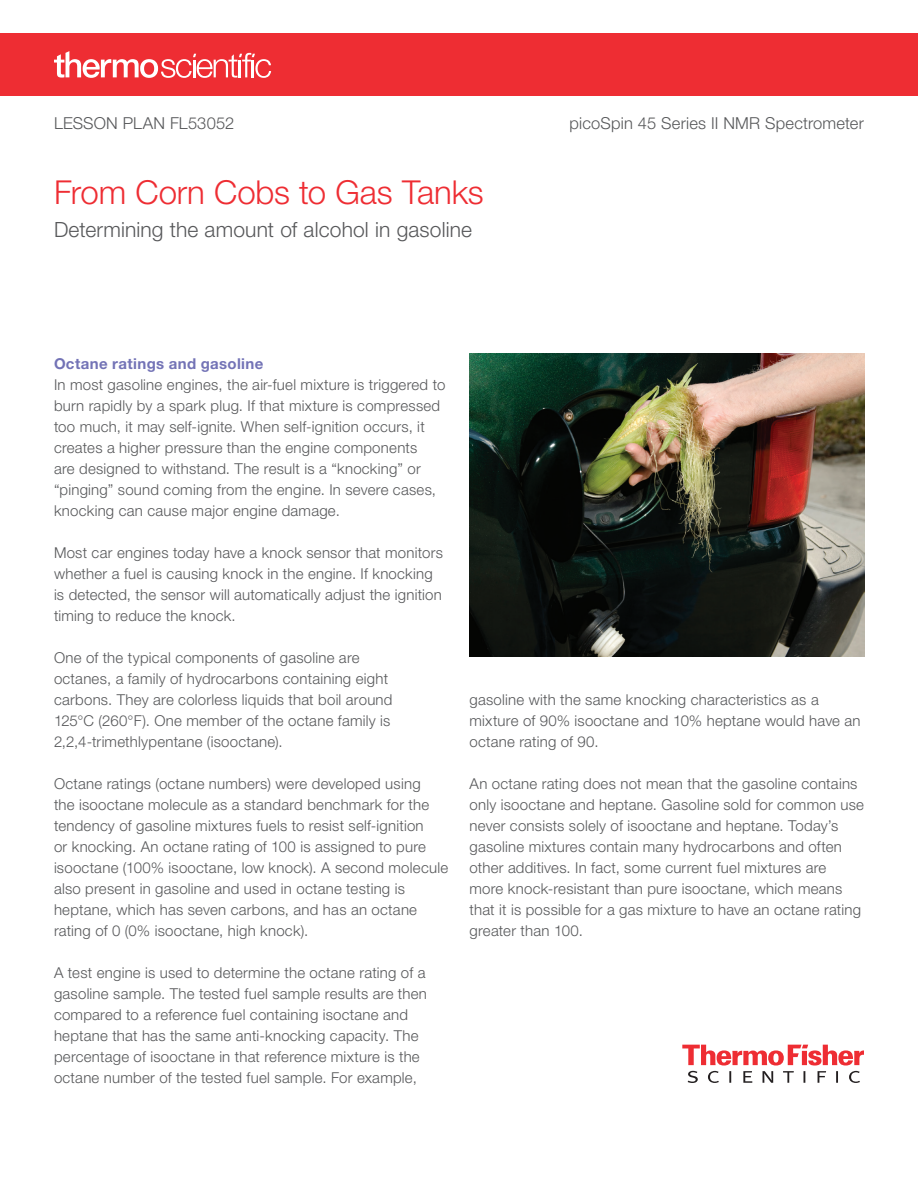
<style>
.page{position:relative;width:918px;height:1188px;background:#fff}
.page>*{position:absolute;margin:0;border:0;box-sizing:border-box;transform-origin:0 0}
.t1{font:300 33px "Helvetica Neue LTW1 G";letter-spacing:-.005em;color:#ee2d33}
.t2{font:300 21px "Helvetica Neue LTW1 G";letter-spacing:.005em;color:#57585a}
.t3{font:300 16.5px "Helvetica Neue LTW1 G";letter-spacing:.01em;color:#57585a}
.t4{font:300 15px/21px "Helvetica Neue LTW1 G";letter-spacing:.015em;color:#57585a}
.t5{font:700 15px "Helvetica Neue LTW1 G";letter-spacing:.025em;color:#7373b6}
</style>
<div class="page">
<svg style="left:682px;top:1045px;width:182px;height:38px"></svg>
<img style="left:469px;top:353px;width:395px;height:303px">
<div style="left:0;top:33px;width:918px;height:63px;background:#ee2d33"></div>
<svg style="left:54px;top:51px;width:217px;height:27px"></svg>
<p class="t3" style="left:54px;top:113px;width:182px">LESSON PLAN FL53052</p>
<p class="t3" style="left:569px;top:113px;width:296px">picoSpin 45 Series II NMR Spectrometer</p>
<h1 class="t1" style="left:54px;top:172px;width:431px">From Corn Cobs to Gas Tanks</h1>
<h2 class="t2" style="left:54px;top:216px;width:420px">Determining the amount of alcohol in gasoline</h2>
<p class="t5" style="left:54px;top:354px;width:211px">Octane ratings and gasoline</p>
<p class="t4" style="left:54px;top:374px;width:393px">In most gasoline engines, the air-fuel mixture is triggered to burn rapidly by a spark plug. If that mixture is compressed too much, it may self-ignite. When self-ignition occurs, it creates a higher pressure than the engine components<br>are designed to withstand. The result is a “knocking” or “pinging” sound coming from the engine. In severe cases, knocking can cause major engine damage.</p>
<p class="t4" style="left:54px;top:542px;width:390px">Most car engines today have a knock sensor that monitors whether a fuel is causing knock in the engine. If knocking is detected, the sensor will automatically adjust the ignition timing to reduce the knock.</p>
<p class="t4" style="left:54px;top:647px;width:340px">One of the typical components of gasoline are octanes, a family of hydrocarbons containing eight carbons. They are colorless liquids that boil around 125°C (260°F). One member of the octane family is 2,2,4-trimethlypentane (isooctane).</p>
<p class="t4" style="left:54px;top:773px;width:396px">Octane ratings (octane numbers) were developed using<br>the isooctane molecule as a standard benchmark for the tendency of gasoline mixtures fuels to resist self-ignition<br>or knocking. An octane rating of 100 is assigned to pure isooctane (100% isooctane, low knock). A second molecule also present in gasoline and used in octane testing is heptane, which has seven carbons, and has an octane rating of 0 (0% isooctane, high knock).</p>
<p class="t4" style="left:54px;top:962px;width:374px">A test engine is used to determine the octane rating of a gasoline sample. The tested fuel sample results are then compared to a reference fuel containing isoctane and heptane that has the same anti-knocking capacity. The percentage of isooctane in that reference mixture is the octane number of the tested fuel sample. For example,</p>
<p class="t4" style="left:470px;top:689px;width:393px">gasoline with the same knocking characteristics as a mixture of 90% isooctane and 10% heptane would have an octane rating of 90.</p>
<p class="t4" style="left:470px;top:773px;width:396px">An octane rating does not mean that the gasoline contains only isooctane and heptane. Gasoline sold for common use never consists solely of isooctane and heptane. Today’s gasoline mixtures contain many hydrocarbons and often other additives. In fact, some current fuel mixtures are more knock-resistant than pure isooctane, which means that it is possible for a gas mixture to have an octane rating greater than 100.</p>
</div>
